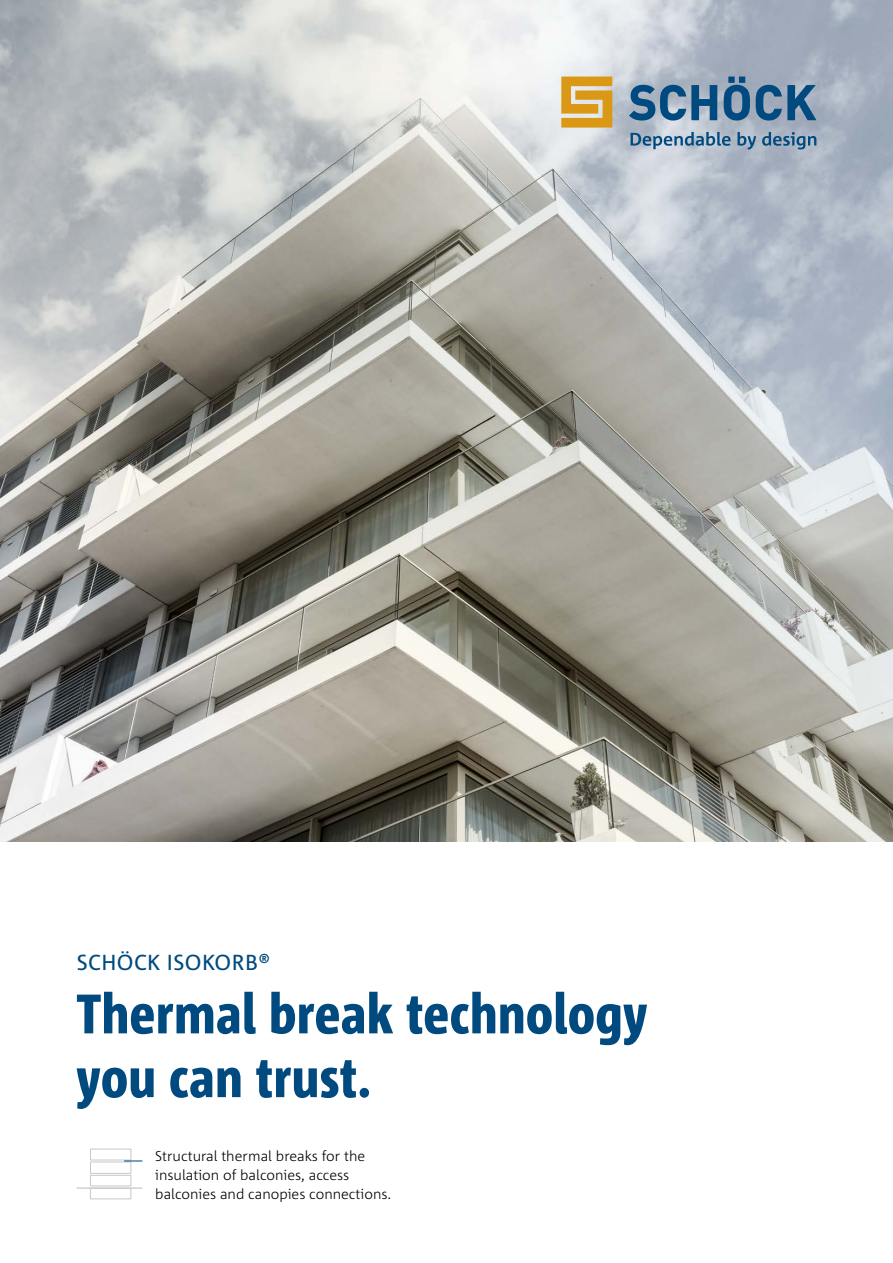
<style>
.page{position:relative;width:893px;height:1263px;background:#fff}
.page>*{position:absolute;margin:0;border:0;box-sizing:border-box;transform-origin:0 0}
.t1{font:800 condensed 55.5px/63.8px "Corpid Schoeck";letter-spacing:.01em;color:#004a80}
.t2{font:21.75px "Corpid Schoeck";letter-spacing:.02em;color:#004a80}
.t3{font:300 14.25px/19.2px "Corpid Schoeck";color:#000}
</style>
<div class="page">
<img style="left:0;top:0;width:893px;height:842px">
<svg style="left:629px;top:77px;width:187px;height:44px;background:#6488a6"></svg>
<svg style="left:561px;top:77px;width:51px;height:51px;background:#dbaa46"></svg>
<svg style="left:630px;top:132px;width:101px;height:17px;background:#83a0b8"></svg>
<svg style="left:737px;top:132px;width:19px;height:17px"></svg>
<svg style="left:762px;top:132px;width:54px;height:17px"></svg>
<hr style="left:77px;top:1187px;width:65px;height:2px;background:#c7c8ca">
<svg style="left:90px;top:1148px;width:52px;height:52px"></svg>
<h2 class="t2" style="left:77px;top:948px;width:195px">SCHÖCK ISOKORB®</h2>
<h1 class="t1" style="left:77px;top:981px;width:572px">Thermal break technology you can trust.</h1>
<p class="t3" style="left:155px;top:1146px;width:238px">Structural thermal breaks for the insulation of balconies, access balconies and canopies connections.</p>
</div>
